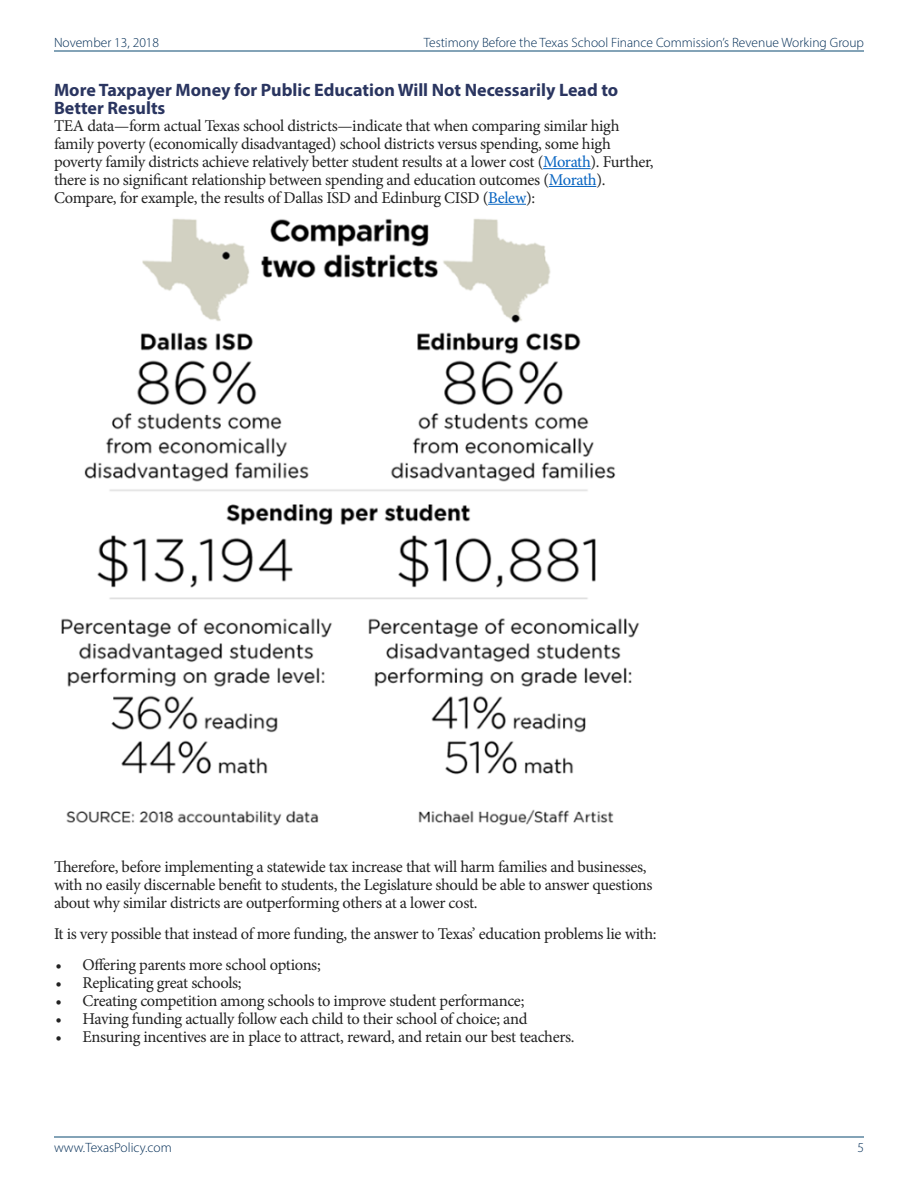
<style>
.page{position:relative;width:918px;height:1188px;background:#fff}
.page>*{position:absolute;margin:0;border:0;box-sizing:border-box;transform-origin:0 0}
.heading2{font:700 18px/18px "Myriad Pro";color:#2a3560}
.t1{font:16.5px/17.9px "Minion Pro";letter-spacing:-.02em;color:#222}
.t2{font:300 13.5px "Myriad Pro";color:#002c55}
.s1{color:#0563c1}
</style>
<div class="page">
<hr style="left:54px;top:51px;width:810px;height:1px;background:#094870">
<hr style="left:54px;top:1137px;width:810px;height:1px;background:#094870">
<hr style="left:543px;top:168px;width:48px;height:1px;background:#0563c1">
<hr style="left:549px;top:186px;width:47px;height:1px;background:#0563c1">
<hr style="left:488px;top:204px;width:38px;height:1px;background:#0563c1">
<img style="left:61px;top:218px;width:579px;height:608px">
<p class="t2" style="left:54px;top:34px;width:107px">November 13, 2018</p>
<p class="t2" style="left:424px;top:34px;width:442px">Testimony Before the Texas School Finance Commission’s Revenue Working Group</p>
<p class="heading2" style="left:54px;top:80px;width:566px">More Taxpayer Money for Public Education Will Not Necessarily Lead to<br>Better Results</p>
<p class="t1" style="left:54px;top:117px;width:601px">TEA data—form actual Texas school districts—indicate that when comparing similar high family poverty (economically disadvantaged) school districts versus spending, some high poverty family districts achieve relatively better student results at a lower cost (<span class="s1">Morath</span>). Further, there is no significant relationship between spending and education outcomes (<span class="s1">Morath</span>).<br>Compare, for example, the results of Dallas ISD and Edinburg CISD (<span class="s1">Belew</span>):</p>
<p class="t1" style="left:54px;top:858px;width:600px">Therefore, before implementing a statewide tax increase that will harm families and businesses, with no easily discernable benefit to students, the Legislature should be able to answer questions about why similar districts are outperforming others at a lower cost.</p>
<p class="t1" style="left:54px;top:925px;width:604px">It is very possible that instead of more funding, the answer to Texas’ education problems lie with:</p>
<p class="t1" style="left:56px;top:956px;width:267px">• Offering parents more school options;</p>
<p class="t1" style="left:56px;top:974px;width:188px">• Replicating great schools;</p>
<p class="t1" style="left:56px;top:992px;width:470px">• Creating competition among schools to improve student performance;</p>
<p class="t1" style="left:56px;top:1010px;width:473px">• Having funding actually follow each child to their school of choice; and</p>
<p class="t1" style="left:56px;top:1027px;width:521px">• Ensuring incentives are in place to attract, reward, and retain our best teachers.</p>
<p class="t2" style="left:54px;top:1139px;width:119px">www.TexasPolicy.com</p>
<p class="t2" style="left:857px;top:1139px;width:8px">5</p>
</div>
